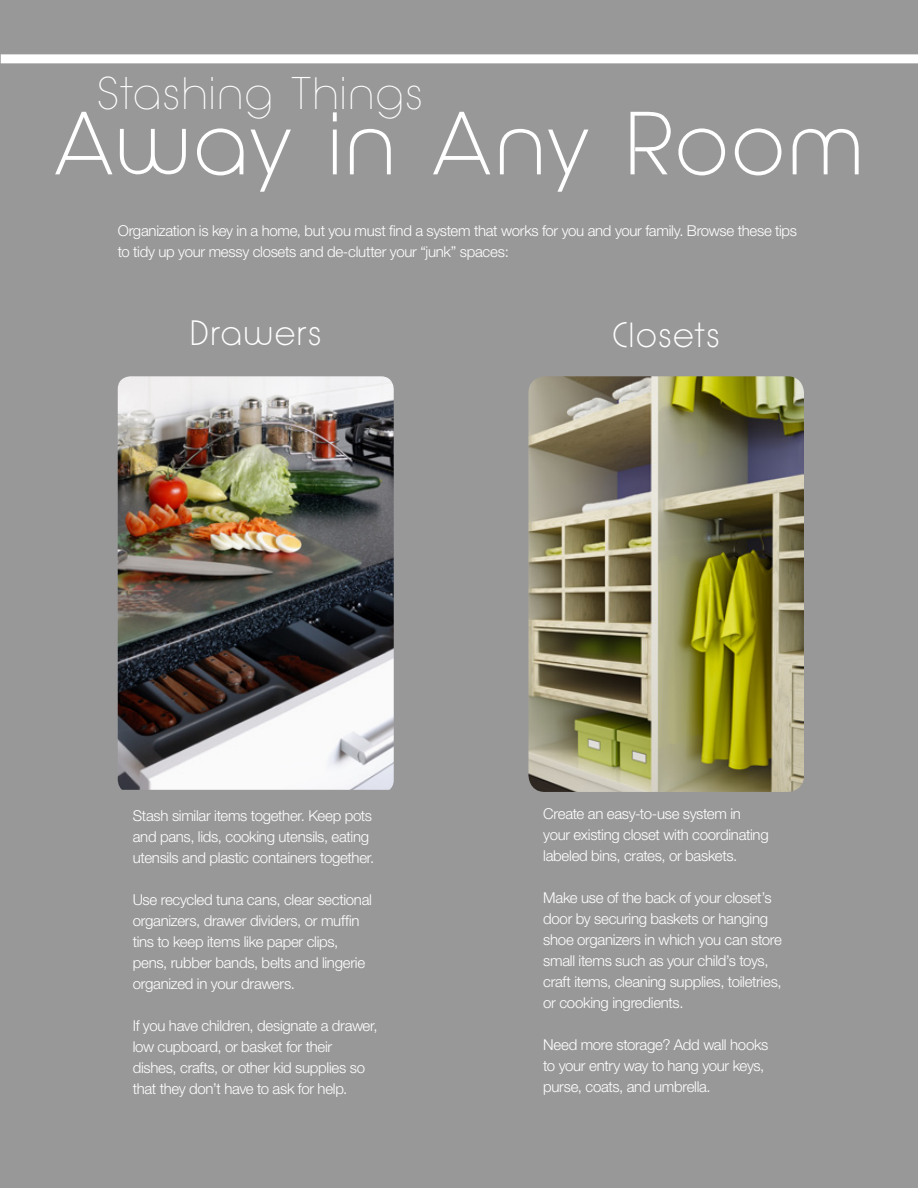
<style>
.page{position:relative;width:918px;height:1188px;background:#989899}
.page>*{position:absolute;margin:0;border:0;box-sizing:border-box;transform-origin:0 0}
.t1{font:83.7px "Quinfo";letter-spacing:.065em;color:#fff}
.t2{font:200 42.9px "Quinfo";letter-spacing:.08em;color:#fff}
.t3{font:33px "Quinfo";letter-spacing:.07em;color:#fff}
.t4{font:300 15px/21px "Helvetica Neue";letter-spacing:-.02em;color:#fff}
</style>
<div class="page">
<img style="left:118px;top:376px;width:276px;height:414px">
<img style="left:528px;top:376px;width:276px;height:416px">
<div style="left:1px;top:54px;width:917px;height:9px;background:#fff"></div>
<h2 class="t2" style="left:98px;top:66px;width:325px">Stashing Things</h2>
<h1 class="t1" style="left:54px;top:92px;width:809px">Away in Any Room</h1>
<p class="t4" style="left:118px;top:220px;width:681px">Organization is key in a home, but you must find a system that works for you and your family. Browse these tips to tidy up your messy closets and de-clutter your “junk” spaces:</p>
<h3 class="t3" style="left:191px;top:312px;width:132px">Drawers</h3>
<h3 class="t3" style="left:613px;top:315px;width:107px">Closets</h3>
<p class="t4" style="left:133px;top:805px;width:243px">Stash similar items together. Keep pots and pans, lids, cooking utensils, eating utensils and plastic containers together.</p>
<p class="t4" style="left:133px;top:889px;width:241px">Use recycled tuna cans, clear sectional organizers, drawer dividers, or muffin tins to keep items like paper clips, pens, rubber bands, belts and lingerie organized in your drawers.</p>
<p class="t4" style="left:133px;top:1015px;width:246px">If you have children, designate a drawer, low cupboard, or basket for their dishes, crafts, or other kid supplies so that they don’t have to ask for help.</p>
<p class="t4" style="left:543px;top:803px;width:227px">Create an easy-to-use system in your existing closet with coordinating labeled bins, crates, or baskets.</p>
<p class="t4" style="left:543px;top:887px;width:240px">Make use of the back of your closet’s door by securing baskets or hanging shoe organizers in which you can store small items such as your child’s toys, craft items, cleaning supplies, toiletries, or cooking ingredients.</p>
<p class="t4" style="left:543px;top:1034px;width:227px">Need more storage? Add wall hooks to your entry way to hang your keys, purse, coats, and umbrella.</p>
</div>
